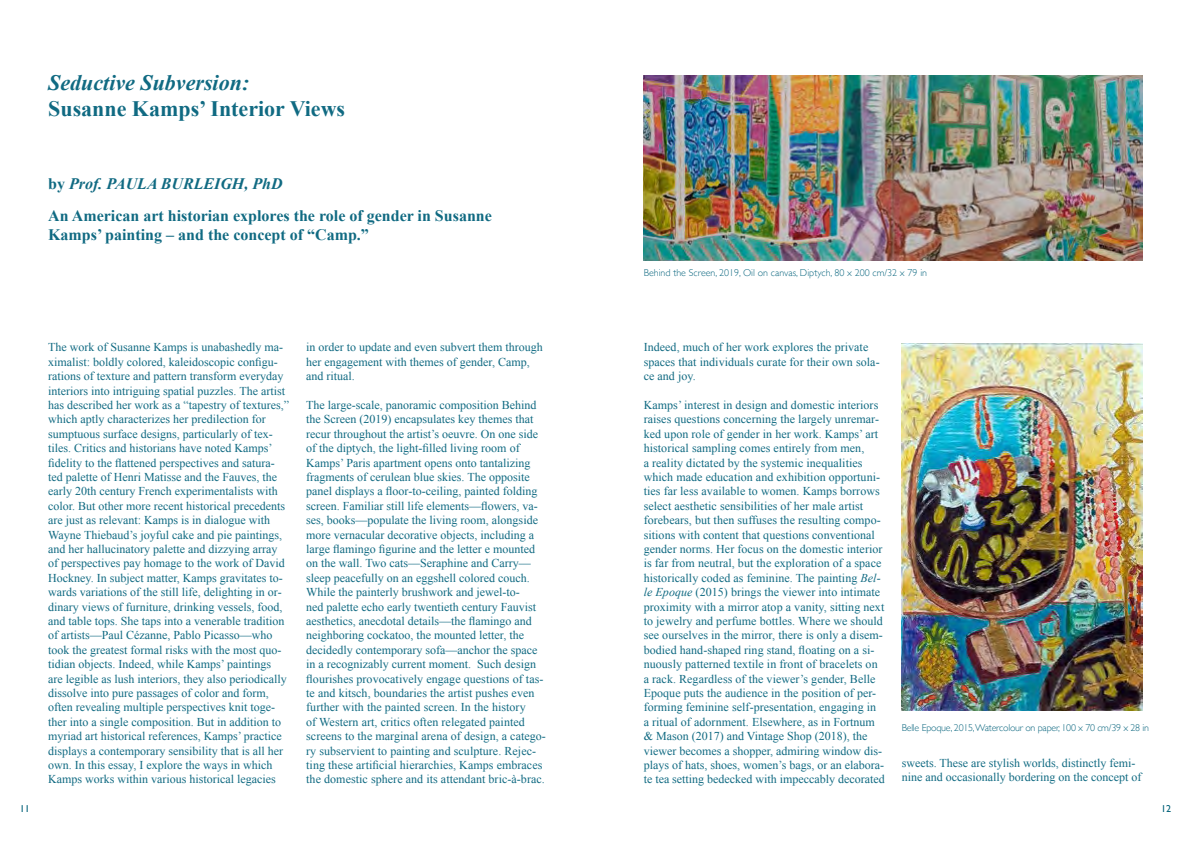
<style>
.page{position:relative;width:1191px;height:842px;background:#fff}
.page>*{position:absolute;margin:0;border:0;box-sizing:border-box;transform-origin:0 0}
.t1{font:700 22px "Times New Roman";color:#106a82}
.t2{font:italic 700 22px "Times New Roman";color:#106a82}
.t3{font:700 16px/19.2px "Times New Roman";color:#106a82}
.t4{font:italic 700 16px "Times New Roman";color:#106a82}
.t5{font:12px/14.4px "Times New Roman";color:#106a82}
.t6{font:300 10px "Gill Sans";letter-spacing:-.01em;color:#106a82}
.t7{font:10px "Gill Sans";color:#006179}
.s1{font-style:normal}
.s2{font-style:italic}
</style>
<div class="page">
<img style="left:643px;top:75px;width:499px;height:186px">
<img style="left:901px;top:343px;width:241px;height:367px">
<p class="t2" style="left:48px;top:67px;width:203px">Seductive Subversion:</p>
<p class="t1" style="left:48px;top:94px;width:298px">Susanne Kamps’ Interior Views</p>
<p class="t4" style="left:48px;top:172px;width:236px"><span class="s1">by</span> Prof. PAULA BURLEIGH, PhD</p>
<p class="t3" style="left:48px;top:206px;width:445px">An American art historian explores the role of gender in Susanne<br>Kamps’ painting – and the concept of “Camp.”</p>
<p class="t5" style="left:48px;top:340px;width:242px">The work of Susanne Kamps is unabashedly ma&shy;ximalist: boldly colored, kaleidoscopic configu&shy;rations of texture and pattern transform everyday interiors into intriguing spatial puzzles. The artist has described her work as a “tapestry of textures,” which aptly characterizes her predilection for sumptuous surface designs, particularly of tex&shy;tiles. Critics and historians have noted Kamps’ fidelity to the flattened perspectives and satura&shy;ted palette of Henri Matisse and the Fauves, the early 20th century French experimentalists with color. But other more recent historical precedents are just as relevant: Kamps is in dialogue with Wayne Thiebaud’s joyful cake and pie paintings, and her hallucinatory palette and dizzying array of perspectives pay homage to the work of David Hockney. In subject matter, Kamps gravitates to&shy;wards variations of the still life, delighting in or&shy;dinary views of furniture, drinking vessels, food, and table tops. She taps into a venerable tradition of artists—Paul Cézanne, Pablo Picasso—who took the greatest formal risks with the most quo&shy;tidian objects. Indeed, while Kamps’ paintings<br>are legible as lush interiors, they also periodically dissolve into pure passages of color and form, often revealing multiple perspectives knit toge&shy;ther into a single composition. But in addition to myriad art historical references, Kamps’ practice displays a contemporary sensibility that is all her own. In this essay, I explore the ways in which Kamps works within various historical legacies</p>
<p class="t5" style="left:306px;top:340px;width:238px">in order to update and even subvert them through her engagement with themes of gender, Camp, and ritual.</p>
<p class="t5" style="left:306px;top:398px;width:233px">The large-scale, panoramic composition Behind the Screen (2019) encapsulates key themes that recur throughout the artist’s oeuvre. On one side of the diptych, the light-filled living room of Kamps’ Paris apartment opens onto tantalizing fragments of cerulean blue skies. The opposite panel displays a floor-to-ceiling, painted folding screen. Familiar still life elements—flowers, va&shy;ses, books—populate the living room, alongside more vernacular decorative objects, including a large flamingo figurine and the letter e mounted on the wall. Two cats—Seraphine and Carry— sleep peacefully on an eggshell colored couch.</p>
<p class="t5" style="left:306px;top:585px;width:241px">While the painterly brushwork and jewel-to-<br>ned palette echo early twentieth century Fauvist aesthetics, anecdotal details—the flamingo and neighboring cockatoo, the mounted letter, the decidedly contemporary sofa—anchor the space in a recognizably current moment. Such design flourishes provocatively engage questions of tas&shy;te and kitsch, boundaries the artist pushes even further with the painted screen. In the history<br>of Western art, critics often relegated painted screens to the marginal arena of design, a catego&shy;ry subservient to painting and sculpture. Rejec&shy;ting these artificial hierarchies, Kamps embraces the domestic sphere and its attendant bric-à-brac.</p>
<p class="t6" style="left:643px;top:264px;width:285px">Behind the Screen, 2019, Oil on canvas, Diptych, 80 x 200 cm/32 x 79 in</p>
<p class="t5" style="left:643px;top:340px;width:237px">Indeed, much of her work explores the private spaces that individuals curate for their own sola&shy;ce and joy.</p>
<p class="t5" style="left:643px;top:398px;width:242px">Kamps’ interest in design and domestic interiors raises questions concerning the largely unremar&shy;ked upon role of gender in her work. Kamps’ art historical sampling comes entirely from men,<br>a reality dictated by the systemic inequalities which made education and exhibition opportuni&shy;ties far less available to women. Kamps borrows select aesthetic sensibilities of her male artist forebears, but then suffuses the resulting compo&shy;sitions with content that questions conventional gender norms. Her focus on the domestic interior is far from neutral, but the exploration of a space historically coded as feminine. The painting <span class="s2">Bel&shy;le Epoque</span> (2015) brings the viewer into intimate proximity with a mirror atop a vanity, sitting next to jewelry and perfume bottles. Where we should see ourselves in the mirror, there is only a disem&shy;bodied hand-shaped ring stand, floating on a si&shy;nuously patterned textile in front of bracelets on a rack. Regardless of the viewer’s gender, Belle Epoque puts the audience in the position of per&shy;forming feminine self-presentation, engaging in<br>a ritual of adornment. Elsewhere, as in Fortnum &amp; Mason (2017) and Vintage Shop (2018), the viewer becomes a shopper, admiring window dis&shy;plays of hats, shoes, women’s bags, or an elabora&shy;te tea setting bedecked with impeccably decorated</p>
<p class="t6" style="left:901px;top:720px;width:249px">Belle Epoque, 2015,Watercolour on paper, 100 x 70 cm/39 x 28 in</p>
<p class="t5" style="left:901px;top:756px;width:241px">sweets. These are stylish worlds, distinctly femi&shy;nine and occasionally bordering on the concept of</p>
<p class="t7" style="left:20px;top:803px;width:11px">11</p>
<p class="t7" style="left:1161px;top:803px;width:11px">12</p>
</div>
